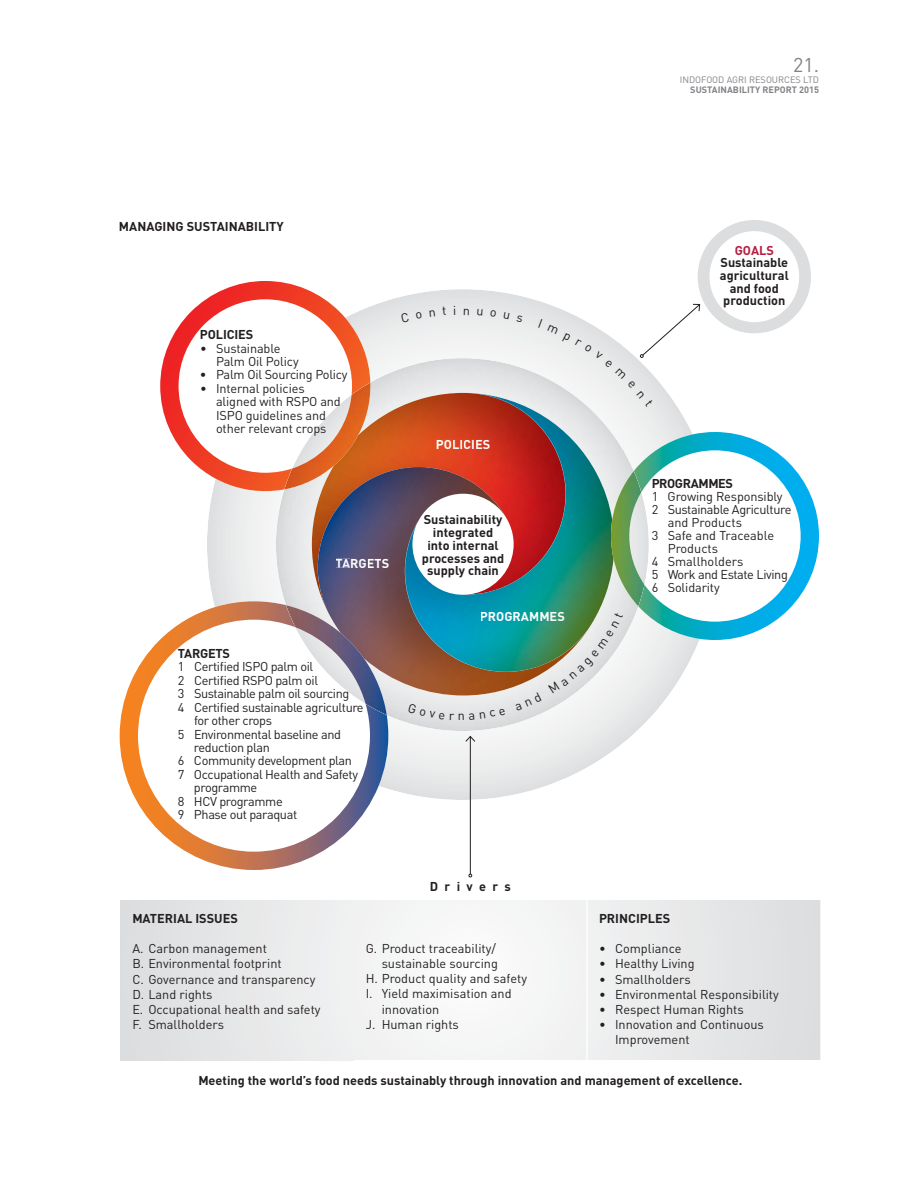
<style>
.page{position:relative;width:918px;height:1188px;background:#fff}
.page>*{position:absolute;margin:0;border:0;box-sizing:border-box;transform-origin:0 0}
.t1{font:19.8px "DIN";color:#808285}
.t2{font:12.75px/15.3px "DIN";letter-spacing:-.01em;color:#231f20}
.t3{font:12.75px "DIN";letter-spacing:-.03em;color:#231f20}
.t4{font:700 12.75px/12.8px "DIN";color:#231f20;text-align:center}
.t5{font:700 12.75px "DIN";color:#fdfdfd}
.t6{font:700 12.75px "DIN";letter-spacing:-.03em;color:#231f20}
.t7{font:700 12.75px "DIN";color:#fcfcfc}
.t8{font:700 12.75px "DIN";letter-spacing:.5em;color:#231f20}
.t9{font:700 12.75px "DIN";letter-spacing:-.02em;color:#231f20}
.t10{font:700 12.75px "DIN";color:#b61e42}
.t11{font:9.15px "DIN";color:#808285}
.t12{font:700 9.15px "DIN";color:#808285}
.s1{color:#f8f8f9}
.s2{color:#f9f9fa}
.s3{color:#fcfcfc}
.s4{color:#fff}
.s5{color:#fafbfb}
</style>
<div class="page">
<svg style="left:207px;top:289px;width:492px;height:511px"></svg>
<div style="left:120px;top:900px;width:234px;height:160px;background:#e6e7e8"></div>
<svg style="left:354px;top:900px;width:466px;height:160px"></svg>
<hr style="left:586px;top:900px;width:2px;height:160px;background:#fff">
<svg style="left:120px;top:601px;width:268px;height:269px"></svg>
<svg style="left:160px;top:281px;width:210px;height:210px"></svg>
<hr style="left:470px;top:737px;width:1px;height:137px;background:#231f20">
<svg style="left:465px;top:735px;width:11px;height:7px"></svg>
<img style="left:366px;top:358px;width:172px;height:35px">
<img style="left:614px;top:407px;width:11px;height:44px">
<img style="left:276px;top:465px;width:36px;height:79px">
<img style="left:614px;top:451px;width:15px;height:20px">
<img style="left:614px;top:606px;width:24px;height:79px">
<img style="left:276px;top:544px;width:36px;height:76px">
<img style="left:548px;top:694px;width:46px;height:17px">
<img style="left:366px;top:696px;width:45px;height:29px">
<img style="left:503px;top:696px;width:45px;height:31px">
<img style="left:411px;top:696px;width:92px;height:35px">
<img style="left:312px;top:393px;width:93px;height:212px">
<img style="left:318px;top:489px;width:272px;height:207px">
<img style="left:350px;top:467px;width:55px;height:50px">
<img style="left:405px;top:393px;width:209px;height:279px">
<img style="left:468px;top:393px;width:98px;height:200px">
<img style="left:405px;top:521px;width:131px;height:151px">
<img style="left:424px;top:515px;width:78px;height:12px">
<img style="left:434px;top:528px;width:58px;height:12px">
<img style="left:428px;top:541px;width:71px;height:9px">
<img style="left:423px;top:553px;width:80px;height:12px">
<img style="left:428px;top:566px;width:70px;height:12px">
<svg style="left:437px;top:440px;width:14px;height:9px"></svg>
<img style="left:453px;top:440px;width:21px;height:9px">
<img style="left:476px;top:440px;width:14px;height:9px">
<svg style="left:481px;top:612px;width:7px;height:9px"></svg>
<img style="left:489px;top:612px;width:59px;height:9px">
<svg style="left:336px;top:559px;width:14px;height:9px"></svg>
<img style="left:351px;top:558px;width:23px;height:10px">
<svg style="left:375px;top:558px;width:14px;height:10px"></svg>
<svg style="left:629px;top:432px;width:190px;height:208px"></svg>
<img style="left:611px;top:471px;width:34px;height:135px">
<img style="left:286px;top:605px;width:101px;height:110px">
<svg style="left:295px;top:627px;width:71px;height:77px"></svg>
<img style="left:284px;top:382px;width:86px;height:107px">
<svg style="left:292px;top:395px;width:60px;height:74px"></svg>
<svg style="left:401px;top:312px;width:8px;height:10px"></svg>
<svg style="left:416px;top:312px;width:6px;height:7px"></svg>
<svg style="left:430px;top:310px;width:5px;height:7px"></svg>
<svg style="left:443px;top:307px;width:3px;height:8px"></svg>
<svg style="left:464px;top:308px;width:5px;height:7px"></svg>
<svg style="left:477px;top:309px;width:6px;height:7px"></svg>
<svg style="left:490px;top:310px;width:6px;height:7px"></svg>
<svg style="left:504px;top:312px;width:6px;height:7px"></svg>
<svg style="left:516px;top:315px;width:7px;height:7px"></svg>
<svg style="left:538px;top:220px;width:273px;height:187px"></svg>
<div style="left:408px;top:704px;width:98px;height:16px;background:#e3e4e5"></div>
<svg style="left:515px;top:692px;width:27px;height:19px"></svg>
<svg style="left:548px;top:612px;width:75px;height:82px"></svg>
<h1 class="t1" style="left:793px;top:58px;width:27px">21.</h1>
<p class="t4" style="left:119px;top:221px;width:166px">MANAGING SUSTAINABILITY</p>
<p class="t4" style="left:200px;top:329px;width:55px">POLICIES</p>
<p class="t2" style="left:216px;top:343px;width:84px;line-height:13.4px;text-indent:-16px">• Sustainable<br>Palm Oil Policy</p>
<p class="t2" style="left:200px;top:369px;width:149px">• Palm Oil Sourcing Policy</p>
<p class="t2" style="left:216px;top:383px;width:126px;line-height:13.4px;text-indent:-16px">• Internal policies aligned with RSPO and<br>ISPO guidelines and other relevant crops</p>
<p class="t5" style="left:336px;top:558px;width:55px"><span class="s1">T</span><span class="s2">A</span><span class="s3">RG</span>ETS</p>
<p class="t9" style="left:178px;top:649px;width:54px">TARGETS</p>
<p class="t3" style="left:178px;top:662px;width:137px">1 Certified ISPO palm oil</p>
<p class="t3" style="left:178px;top:676px;width:142px">2 Certified RSPO palm oil</p>
<p class="t3" style="left:178px;top:689px;width:173px">3 Sustainable palm oil sourcing</p>
<p class="t3" style="left:178px;top:703px;width:187px">4 Certified sustainable agriculture</p>
<p class="t3" style="left:194px;top:716px;width:80px">for other crops</p>
<p class="t3" style="left:178px;top:729px;width:165px">5 Environmental baseline and</p>
<p class="t3" style="left:194px;top:743px;width:77px">reduction plan</p>
<p class="t3" style="left:178px;top:756px;width:176px">6 Community development plan</p>
<p class="t3" style="left:178px;top:770px;width:182px">7 Occupational Health and Safety</p>
<p class="t3" style="left:194px;top:783px;width:65px">programme</p>
<p class="t3" style="left:178px;top:796px;width:106px">8 HCV programme</p>
<p class="t3" style="left:178px;top:810px;width:121px">9 Phase out paraquat</p>
<p class="t7" style="left:436px;top:440px;width:56px">POLICIES</p>
<p class="t4" style="left:422px;top:515px;width:84px">Sustainability integrated into internal processes and supply chain</p>
<p class="t5" style="left:480px;top:612px;width:86px"><span class="s4">P</span>ROGR<span class="s3">AM</span><span class="s5">M</span><span class="s2">ES</span></p>
<p class="t8" style="left:430px;top:881px;width:82px">Drivers</p>
<p class="t11" style="left:680px;top:77px;width:141px">INDOFOOD AGRI RESOURCES LTD</p>
<p class="t12" style="left:690px;top:86px;width:130px">SUSTAINABILITY REPORT 2015</p>
<p class="t10" style="left:735px;top:245px;width:41px">GOALS</p>
<p class="t4" style="left:720px;top:257px;width:70px">Sustainable agricultural and food production</p>
<p class="t6" style="left:652px;top:478px;width:83px">PROGRAMMES</p>
<p class="t2" style="left:652px;top:490px;width:132px">1 Growing Responsibly</p>
<p class="t3" style="left:652px;top:505px;width:141px">2 Sustainable Agriculture</p>
<p class="t2" style="left:668px;top:516px;width:76px">and Products</p>
<p class="t2" style="left:652px;top:529px;width:124px">3 Safe and Traceable</p>
<p class="t2" style="left:668px;top:542px;width:52px">Products</p>
<p class="t2" style="left:652px;top:555px;width:93px">4 Smallholders</p>
<p class="t3" style="left:652px;top:570px;width:138px">5 Work and Estate Living</p>
<p class="t2" style="left:652px;top:581px;width:70px">6 Solidarity</p>
<p class="t4" style="left:599px;top:913px;width:73px">PRINCIPLES</p>
<p class="t2" style="left:599px;top:942px;width:84px">• Compliance</p>
<p class="t2" style="left:599px;top:958px;width:97px">• Healthy Living</p>
<p class="t2" style="left:599px;top:973px;width:93px">• Smallholders</p>
<p class="t2" style="left:599px;top:988px;width:181px">• Environmental Responsibility</p>
<p class="t2" style="left:599px;top:1003px;width:146px">• Respect Human Rights</p>
<p class="t2" style="left:615px;top:1019px;width:150px;text-indent:-16px">• Innovation and Continuous<br>Improvement</p>
<p class="t4" style="left:198px;top:1075px;width:546px">Meeting the world’s food needs sustainably through innovation and management of excellence.</p>
<p class="t4" style="left:132px;top:913px;width:107px">MATERIAL ISSUES</p>
<p class="t2" style="left:132px;top:942px;width:190px">A. Carbon management<br>B. Environmental footprint<br>C. Governance and transparency<br>D. Land rights<br>E. Occupational health and safety<br>F. Smallholders</p>
<p class="t2" style="left:366px;top:942px;width:132px">G. Product traceability/</p>
<p class="t2" style="left:382px;top:957px;width:118px">sustainable sourcing</p>
<p class="t2" style="left:366px;top:972px;width:163px">H. Product quality and safety</p>
<p class="t2" style="left:366px;top:988px;width:148px">I. Yield maximisation and</p>
<p class="t2" style="left:382px;top:1003px;width:59px">innovation</p>
<p class="t2" style="left:366px;top:1018px;width:95px">J. Human rights</p>
</div>
